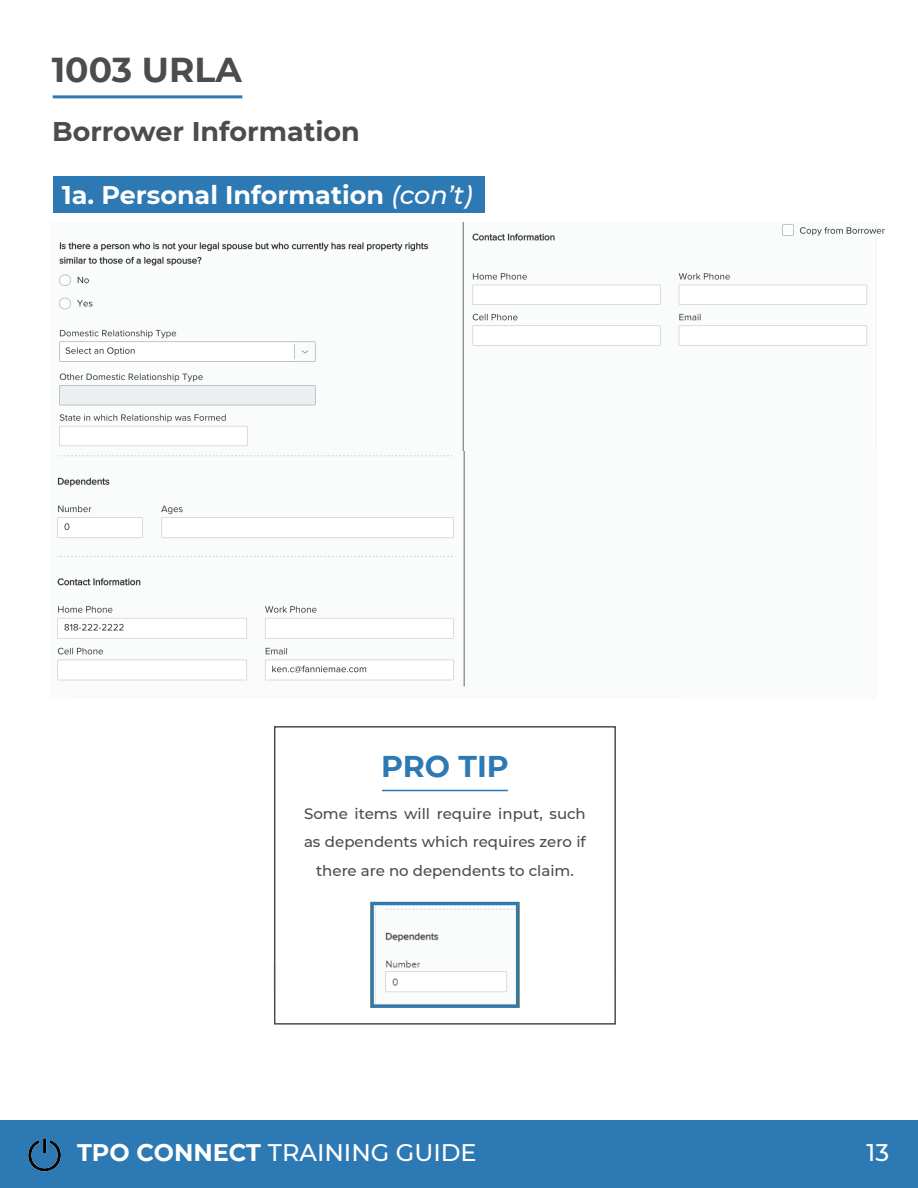
<style>
.page{position:relative;width:918px;height:1188px;background:#fff}
.page>*{position:absolute;margin:0;border:0;box-sizing:border-box;transform-origin:0 0}
.t1{font:700 34.5px "Montserrat";color:#4c4c4c}
.t2{font:700 30px "Montserrat";color:#2d79b3}
.t3{font:700 27px "Montserrat";color:#4c4c4c}
.t4{font:700 25.5px "Montserrat";color:#fff}
.t5{font:500 24px "Montserrat";color:#fff}
.t6{font:500 15px/28.5px "Montserrat";color:#4c4c4c;text-align:center}
.s1{font-weight:500;font-style:italic}
.s2{font-weight:700}
</style>
<div class="page">
<svg style="left:274px;top:726px;width:342px;height:235px"></svg>
<svg style="left:273px;top:961px;width:343px;height:64px"></svg>
<img style="left:374px;top:906px;width:141px;height:98px">
<div style="left:0;top:1120px;width:918px;height:68px;background:#2d79b3"></div>
<img style="left:28px;top:1138px;width:33px;height:34px">
<hr style="left:382px;top:790px;width:126px;height:1px;background:#2d79b3">
<div style="left:53px;top:176px;width:431px;height:37px;background:#2d79b3"></div>
<img style="left:59px;top:222px;width:826px;height:229px">
<img style="left:57px;top:451px;width:408px;height:236px">
<hr style="left:53px;top:95px;width:189px;height:3px;background:#2d79b3">
<div style="left:370px;top:902px;width:149px;height:106px;border:3px solid #2d79b3"></div>
<h1 class="t1" style="left:52px;top:45px;width:192px">1003 URLA</h1>
<h3 class="t3" style="left:52px;top:112px;width:309px">Borrower Information</h3>
<h3 class="t4" style="left:62px;top:177px;width:412px">1a. Personal Information <span class="s1">(con’t)</span></h3>
<h2 class="t2" style="left:381px;top:745px;width:129px">PRO TIP</h2>
<p class="t6" style="left:304px;top:799px;width:283px">Some items will require input, such as dependents which requires zero if there are no dependents to claim.</p>
<h3 class="t5" style="left:77px;top:1136px;width:401px"><span class="s2">TPO CONNECT</span> TRAINING GUIDE</h3>
<h3 class="t5" style="left:867px;top:1136px;width:24px">13</h3>
</div>
